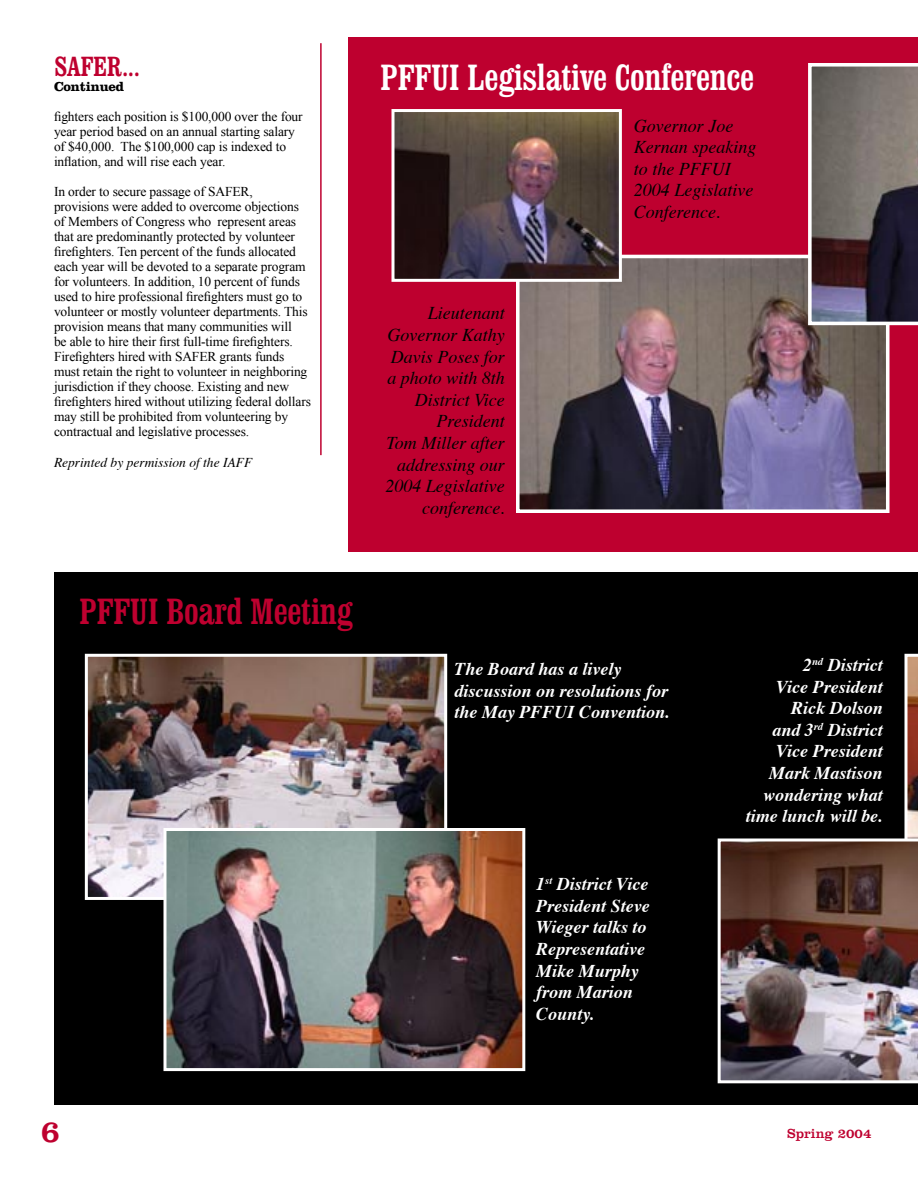
<style>
.page{position:relative;width:918px;height:1188px;background:#fff}
.page>*{position:absolute;margin:0;border:0;box-sizing:border-box;transform-origin:0 0}
.t1{font:condensed 37.5px "Clarendon BT";letter-spacing:-.01em;color:#fff}
.t2{font:condensed 37.5px "Clarendon BT";letter-spacing:-.01em;color:#be002f}
.t3{font:31.5px "Clarendon BT";color:#be002f}
.t4{font:condensed 28.5px "Clarendon BT";letter-spacing:-.01em;color:#be002f}
.t5{font:italic 700 18px/21.6px "Times";color:#fff}
.t6{font:italic 18px/21.6px "Times";color:#000}
.t7{font:13.5px/15px "Times New Roman";letter-spacing:-.01em;color:#000}
.t8{font:italic 13.5px "Times";color:#000}
.t9{font:13.5px "Clarendon BT";color:#be002f}
.t10{font:700 13.5px "Clarendon";letter-spacing:-.01em;color:#000}
</style>
<div class="page">
<div style="left:54px;top:573px;width:864px;height:532px;background:#000"></div>
<div style="left:348px;top:37px;width:570px;height:515px;background:#be002f"></div>
<hr style="left:320px;top:43px;width:2px;height:412px;background:#be002f">
<img style="left:521px;top:260px;width:364px;height:248px">
<div style="left:516px;top:255px;width:374px;height:258px;border:4px solid #fff"></div>
<svg style="left:808px;top:63px;width:110px;height:262px;background:#655d61"></svg>
<img style="left:395px;top:113px;width:223px;height:165px">
<div style="left:391px;top:109px;width:231px;height:173px;border:3px solid #fff"></div>
<img style="left:89px;top:658px;width:354px;height:238px">
<div style="left:85px;top:654px;width:362px;height:246px;border:3px solid #fff"></div>
<svg style="left:905px;top:654px;width:13px;height:185px;background:#ae8071"></svg>
<img style="left:167px;top:832px;width:354px;height:235px">
<div style="left:163px;top:828px;width:362px;height:243px;border:3px solid #fff"></div>
<img style="left:718px;top:839px;width:200px;height:244px">
<h3 class="t4" style="left:54px;top:48px;width:88px">SAFER...</h3>
<p class="t10" style="left:54px;top:78px;width:72px">Continued</p>
<p class="t7" style="left:54px;top:109px;width:250px">fighters each position is $100,000 over the four year period based on an annual starting salary of $40,000. The $100,000 cap is indexed to inflation, and will rise each year.</p>
<p class="t7" style="left:54px;top:184px;width:258px">In order to secure passage of SAFER, provisions were added to overcome objections of Members of Congress who represent areas that are predominantly protected by volunteer firefighters. Ten percent of the funds allocated each year will be devoted to a separate program for volunteers. In addition, 10 percent of funds used to hire professional firefighters must go to volunteer or mostly volunteer departments. This provision means that many communities will<br>be able to hire their first full-time firefighters.<br>Firefighters hired with SAFER grants funds must retain the right to volunteer in neighboring jurisdiction if they choose. Existing and new firefighters hired without utilizing federal dollars may still be prohibited from volunteering by contractual and legislative processes.</p>
<p class="t8" style="left:54px;top:454px;width:200px">Reprinted by permission of the IAFF</p>
<h1 class="t1" style="left:380px;top:54px;width:376px">PFFUI Legislative Conference</h1>
<h3 class="t6" style="left:385px;top:304px;width:121px;text-align:right">Lieutenant<br>Governor Kathy<br>Davis Poses for a photo with 8th<br>District Vice<br>President<br>Tom Miller after addressing our<br>2004 Legislative conference.</h3>
<h3 class="t6" style="left:634px;top:116px;width:124px">Governor Joe<br>Kernan speaking to the PFFUI<br>2004 Legislative<br>Conference.</h3>
<h1 class="t2" style="left:79px;top:588px;width:275px">PFFUI Board Meeting</h1>
<h3 class="t5" style="left:454px;top:659px;width:217px">The Board has a lively discussion on resolutions for the May PFFUI Convention.</h3>
<h3 class="t5" style="left:536px;top:874px;width:115px">1<sup>st</sup> District Vice<br>President Steve<br>Wieger talks to<br>Representative<br>Mike Murphy from Marion<br>County.</h3>
<h3 class="t5" style="left:746px;top:655px;width:139px;text-align:right">2<sup>nd</sup> District<br>Vice President<br>Rick Dolson<br>and 3<sup>rd</sup> District<br>Vice President<br>Mark Mastison wondering what time lunch will be.</h3>
<h2 class="t3" style="left:40px;top:1112px;width:21px">6</h2>
<p class="t9" style="left:787px;top:1125px;width:86px">Spring 2004</p>
</div>
